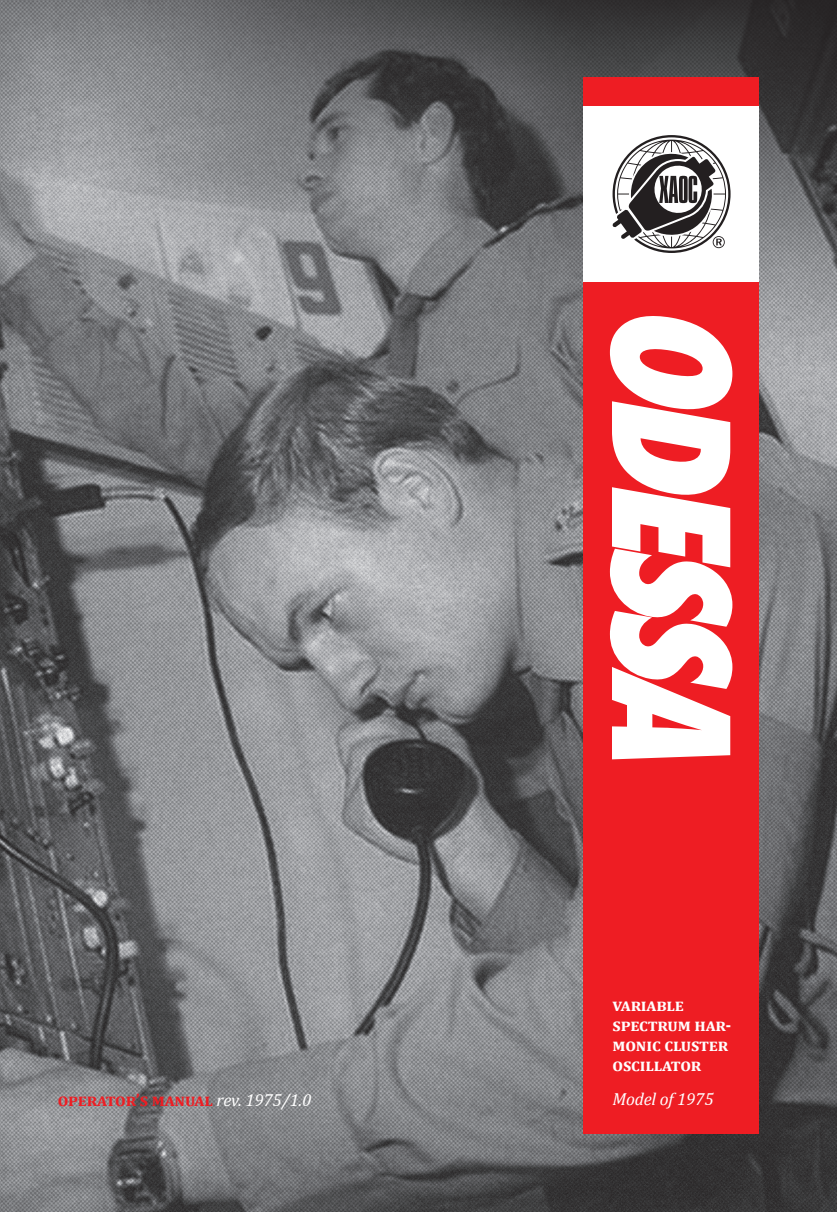
<style>
.page{position:relative;width:837px;height:1212px;background:#fff}
.page>*{position:absolute;margin:0;border:0;box-sizing:border-box;transform-origin:0 0}
.t1{font:italic 800 condensed 156.75px "Futura";color:#fff}
.t2{font:700 17.5px/20px "Cambria";letter-spacing:-.01em;color:#fff}
.t3{font:700 17.5px "Cambria";letter-spacing:-.01em;color:#ee1d23}
.t4{font:italic 17.5px "Cambria";letter-spacing:-.01em;color:#fff}
.s1{font-weight:400;font-style:italic;color:#fff}
</style>
<div class="page">
<img style="left:0;top:0;width:836px;height:1211px">
<div style="left:583px;top:78px;width:175px;height:1056px;background:#ee1d23"></div>
<div style="left:583px;top:106px;width:175px;height:176px;background:#fff"></div>
<svg style="left:612px;top:135px;width:118px;height:118px"></svg>
<h1 class="t1" style="left:776px;top:302px;width:498px;rotate:90deg">ODESSA</h1>
<p class="t2" style="left:612px;top:994px;width:120px">variable spectrum har&shy;monic cluster oscillator</p>
<p class="t3" style="left:58px;top:1090px;width:255px">operator’s manual <span class="s1">rev. 1975/1.0</span></p>
<p class="t4" style="left:612px;top:1088px;width:102px">Model of 1975</p>
</div>
